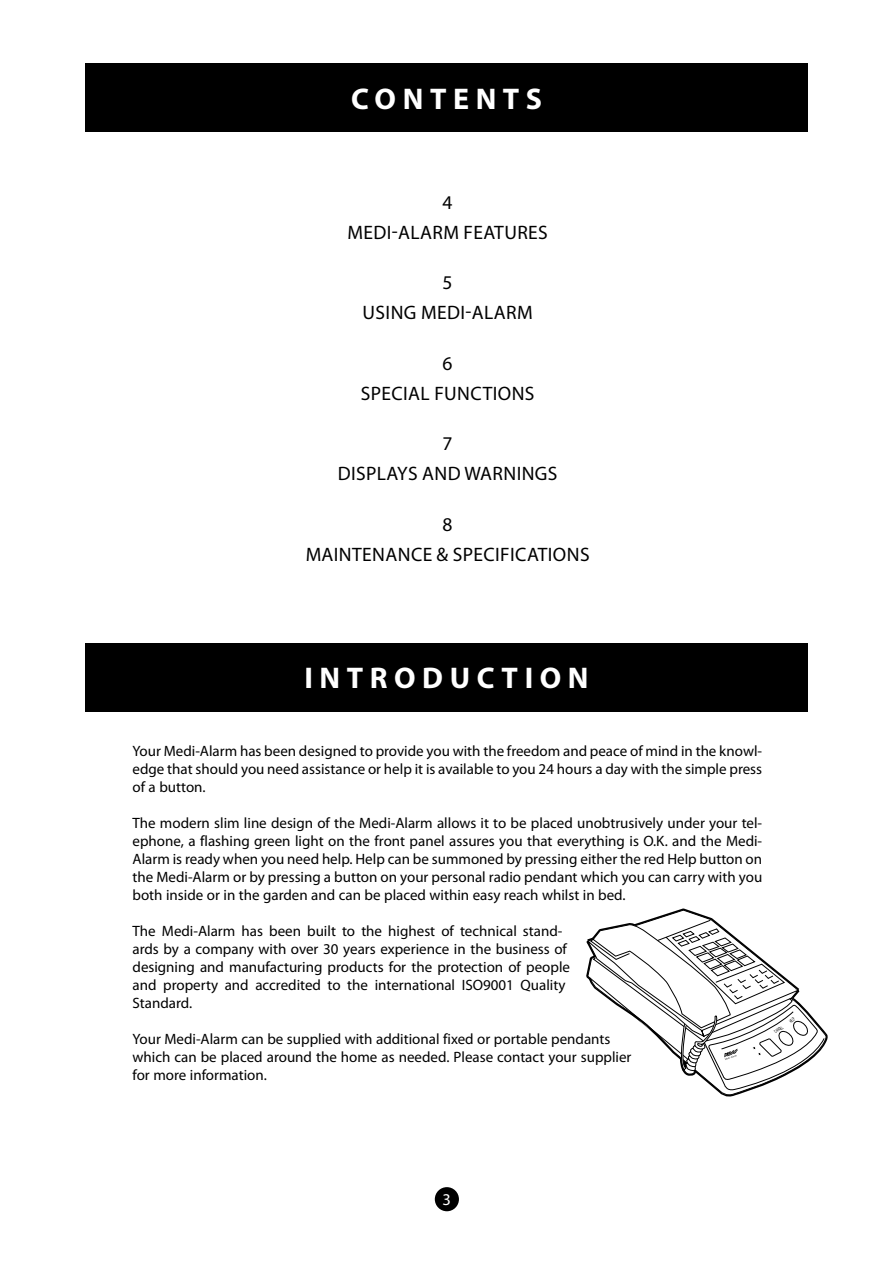
<style>
.page{position:relative;width:893px;height:1263px;background:#fff}
.page>*{position:absolute;margin:0;border:0;box-sizing:border-box;transform-origin:0 0}
.t1{font:700 30px "Myriad Pro";letter-spacing:.22em;color:#fff}
.t2{font:19.5px/29.8px "Myriad Pro";letter-spacing:.02em;color:#000;text-align:center}
.t3{font:15px/18px "Myriad Pro";color:#000;text-align:justify}
.t4{font:italic 4.65px "Helvetica";color:#000;scale:.46 1}
.t5{font:italic 4.5px "Helvetica";color:#000;scale:.51 1}
</style>
<div class="page">
<div style="left:435px;top:1187px;width:24px;height:24px;background:#000;border-radius:50%"></div>
<svg style="left:586px;top:908px;width:242px;height:189px"></svg>
<div style="left:85px;top:64px;width:723px;height:68px;background:#000"></div>
<div style="left:85px;top:643px;width:723px;height:68px;background:#000"></div>
<h1 class="t1" style="left:351px;top:79px;width:192px">CONTENTS</h1>
<h2 class="t2" style="left:347px;top:187px;width:202px">4<br>Medi-Alarm Features</h2>
<h2 class="t2" style="left:363px;top:267px;width:169px">5<br>Using Medi-Alarm</h2>
<h2 class="t2" style="left:361px;top:348px;width:175px">6<br>Special Functions</h2>
<h2 class="t2" style="left:338px;top:429px;width:221px">7<br>Displays and Warnings</h2>
<h2 class="t2" style="left:306px;top:509px;width:285px">8<br>Maintenance &amp; Specifications</h2>
<h1 class="t1" style="left:304px;top:659px;width:286px">INTRODUCTI ON</h1>
<p class="t3" style="left:133px;top:742px;width:631px">Your Medi-Alarm has been designed to provide you with the freedom and peace of mind in the knowl&shy;edge that should you need assistance or help it is available to you 24 hours a day with the simple press of a button.</p>
<p class="t3" style="left:133px;top:814px;width:631px">The modern slim line design of the Medi-Alarm allows it to be placed unobtrusively under your tel&shy;ephone, a flashing green light on the front panel assures you that everything is O.K. and the Medi-Alarm is ready when you need help. Help can be summoned by pressing either the red Help button on the Medi-Alarm or by pressing a button on your personal radio pendant which you can carry with you both inside or in the garden and can be placed within easy reach whilst in bed.</p>
<p class="t3" style="left:133px;top:922px;width:439px;text-align:left">The Medi-Alarm has been built to the highest of technical stand&shy;ards by a company with over 30 years experience in the business of designing and manufacturing products for the protection of people and property and accredited to the international ISO9001 Quality Standard.</p>
<p class="t3" style="left:133px;top:1030px;width:500px;text-align:left">Your Medi-Alarm can be supplied with additional fixed or portable pendants which can be placed around the home as needed. Please contact your supplier for more information.</p>
<p class="t4" style="left:789px;top:1019px;width:14px;rotate:-39deg">HELP</p>
<p class="t5" style="left:774px;top:1029px;width:20px;rotate:-31deg">CANCEL</p>
</div>
